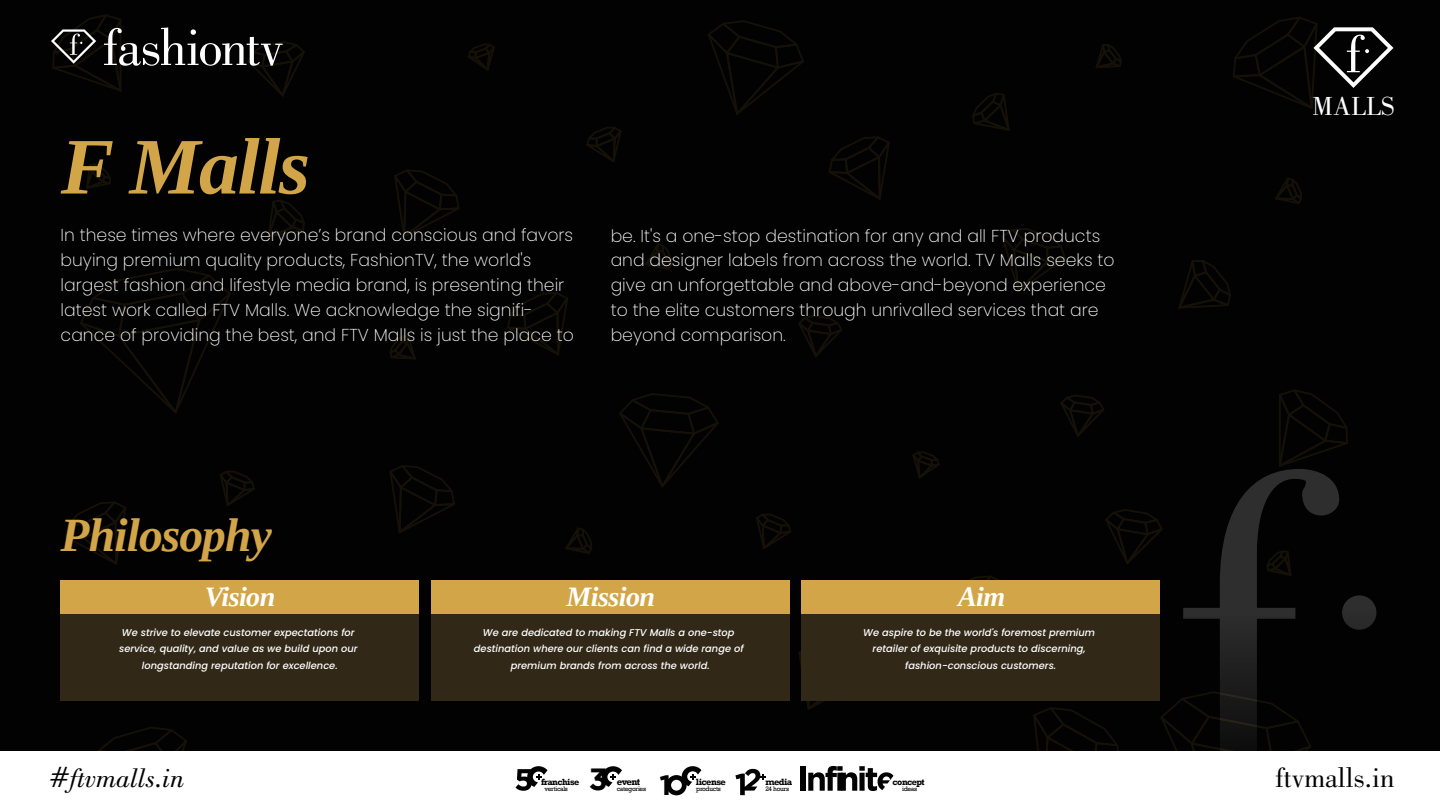
<style>
.page{position:relative;width:1440px;height:810px;background:#fff}
.page>*{position:absolute;margin:0;border:0;box-sizing:border-box;transform-origin:0 0}
.t1{font:italic 700 80.03px "Tinos";letter-spacing:-.02em;color:#d3a549}
.t2{font:italic 700 47.62px "Tinos";letter-spacing:-.02em;color:#d3a549}
.t3{font:700 30.6px "Gotham";color:#020202}
.t4{font:28.65px "Bodoni";color:#020202}
.t5{font:italic 28.42px "Bodoni BT";color:#020202}
.t6{font:700 28.05px "Gotham";color:#020202}
.t7{font:italic 700 27.97px "Tinos";letter-spacing:-.02em;color:#fff}
.t8{font:27px "Bodoni";color:#fff}
.t9{font:200 17.25px/24.8px "Poppins";color:#fff}
.t10{font:italic 500 9.82px/16.1px "Poppins";color:#fff;text-align:center}
.t11{font:700 9.68px "Rockwell";letter-spacing:-.055em;color:#020202}
.t12{font:700 9.3px "Rockwell";letter-spacing:-.055em;color:#020202}
.t13{font:700 9.15px "Rockwell";letter-spacing:-.055em;color:#020202}
.t14{font:6.68px "Rockwell";letter-spacing:-.05em;color:#020202}
.t15{font:6.6px "Rockwell";letter-spacing:-.05em;color:#020202}
</style>
<div class="page">
<div style="left:0;top:0;width:1440px;height:752px;background:#020202"></div>
<svg style="left:80px;top:268px;width:151px;height:145px"></svg>
<svg style="left:586px;top:127px;width:36px;height:35px"></svg>
<svg style="left:645px;top:243px;width:27px;height:27px"></svg>
<svg style="left:1275px;top:178px;width:27px;height:26px"></svg>
<svg style="left:468px;top:44px;width:27px;height:27px"></svg>
<svg style="left:390px;top:335px;width:26px;height:24px"></svg>
<svg style="left:86px;top:163px;width:25px;height:26px"></svg>
<svg style="left:708px;top:20px;width:96px;height:95px"></svg>
<svg style="left:394px;top:169px;width:66px;height:68px"></svg>
<svg style="left:267px;top:200px;width:38px;height:38px"></svg>
<svg style="left:798px;top:315px;width:44px;height:42px"></svg>
<svg style="left:507px;top:292px;width:61px;height:63px"></svg>
<svg style="left:1001px;top:228px;width:65px;height:64px"></svg>
<svg style="left:565px;top:527px;width:27px;height:27px"></svg>
<svg style="left:390px;top:465px;width:65px;height:68px"></svg>
<svg style="left:1060px;top:395px;width:45px;height:42px"></svg>
<svg style="left:829px;top:136px;width:61px;height:64px"></svg>
<svg style="left:1160px;top:698px;width:23px;height:54px"></svg>
<svg style="left:756px;top:514px;width:35px;height:35px"></svg>
<svg style="left:220px;top:471px;width:35px;height:35px"></svg>
<svg style="left:912px;top:451px;width:28px;height:27px"></svg>
<svg style="left:1096px;top:44px;width:26px;height:24px"></svg>
<svg style="left:619px;top:393px;width:100px;height:94px"></svg>
<svg style="left:970px;top:575px;width:29px;height:5px"></svg>
<svg style="left:972px;top:93px;width:38px;height:38px"></svg>
<svg style="left:1105px;top:509px;width:58px;height:55px"></svg>
<svg style="left:1178px;top:260px;width:53px;height:49px"></svg>
<svg style="left:1279px;top:389px;width:69px;height:78px"></svg>
<svg style="left:65px;top:501px;width:61px;height:64px"></svg>
<svg style="left:91px;top:727px;width:96px;height:25px"></svg>
<svg style="left:1033px;top:707px;width:88px;height:45px"></svg>
<svg style="left:798px;top:646px;width:26px;height:64px"></svg>
<svg style="left:1183px;top:469px;width:156px;height:283px"></svg>
<svg style="left:1342px;top:595px;width:34px;height:35px"></svg>
<svg style="left:51px;top:14px;width:254px;height:82px"></svg>
<svg style="left:1233px;top:17px;width:160px;height:92px"></svg>
<div style="left:61px;top:580px;width:358px;height:121px;background:#322818"></div>
<div style="left:61px;top:580px;width:358px;height:34px;background:#d3a549"></div>
<div style="left:431px;top:580px;width:358px;height:121px;background:#322818"></div>
<div style="left:431px;top:580px;width:358px;height:34px;background:#d3a549"></div>
<div style="left:802px;top:580px;width:358px;height:121px;background:#322818"></div>
<div style="left:802px;top:580px;width:358px;height:34px;background:#d3a549"></div>
<svg style="left:666px;top:766px;width:35px;height:29px"></svg>
<svg style="left:735px;top:769px;width:31px;height:27px"></svg>
<div style="left:800px;top:766px;width:6px;height:25px;background:#020202"></div>
<svg style="left:808px;top:766px;width:85px;height:25px"></svg>
<svg style="left:601px;top:766px;width:21px;height:21px"></svg>
<svg style="left:445px;top:751px;width:102px;height:40px"></svg>
<h1 class="t1" style="left:61px;top:115px;width:251px">F Malls</h1>
<p class="t9" style="left:61px;top:223px;width:515px">In these times where everyone’s brand conscious and favors buying premium quality products, FashionTV, the world's largest fashion and lifestyle media brand, is presenting their latest work called FTV Malls. We acknowledge the signifi&shy;cance of providing the best, and FTV Malls is just the place to</p>
<p class="t9" style="left:611px;top:223px;width:505px">be. It's a one-stop destination for any and all FTV products and designer labels from across the world. TV Malls seeks to give an unforgettable and above-and-beyond experience to the elite customers through unrivalled services that are beyond comparison.</p>
<h2 class="t2" style="left:61px;top:504px;width:213px">Philosophy</h2>
<h3 class="t7" style="left:205px;top:578px;width:72px">Vision</h3>
<h3 class="t7" style="left:566px;top:578px;width:90px">Mission</h3>
<p class="t10" style="left:474px;top:625px;width:271px">We are dedicated to making FTV Malls a one-stop destination where our clients can find a wide range of premium brands from across the world.</p>
<p class="t10" style="left:119px;top:625px;width:240px">We strive to elevate customer expectations for service, quality, and value as we build upon our longstanding reputation for excellence.</p>
<h3 class="t7" style="left:958px;top:578px;width:49px">Aim</h3>
<p class="t10" style="left:863px;top:625px;width:233px">We aspire to be the world's foremost premium retailer of exquisite products to discerning, fashion-conscious customers.</p>
<h3 class="t8" style="left:1312px;top:91px;width:84px">MALLS</h3>
<h3 class="t5" style="left:49px;top:761px;width:138px">#ftvmalls.in</h3>
<p class="t13" style="left:541px;top:777px;width:40px">franchise</p>
<p class="t15" style="left:545px;top:785px;width:25px">verticals</p>
<p class="t12" style="left:765px;top:776px;width:28px">media</p>
<h3 class="t4" style="left:1276px;top:762px;width:120px">ftvmalls.in</h3>
<h3 class="t3" style="left:589px;top:762px;width:20px">3</h3>
<p class="t11" style="left:617px;top:776px;width:25px">event</p>
<h3 class="t6" style="left:659px;top:769px;width:13px">1</h3>
<p class="t12" style="left:696px;top:776px;width:32px">license</p>
<p class="t13" style="left:893px;top:777px;width:34px">concept</p>
<p class="t14" style="left:902px;top:785px;width:17px">ideas</p>
<p class="t15" style="left:617px;top:785px;width:31px">categories</p>
<p class="t15" style="left:765px;top:785px;width:25px">24 hours</p>
<p class="t15" style="left:696px;top:785px;width:26px">products</p>
</div>
